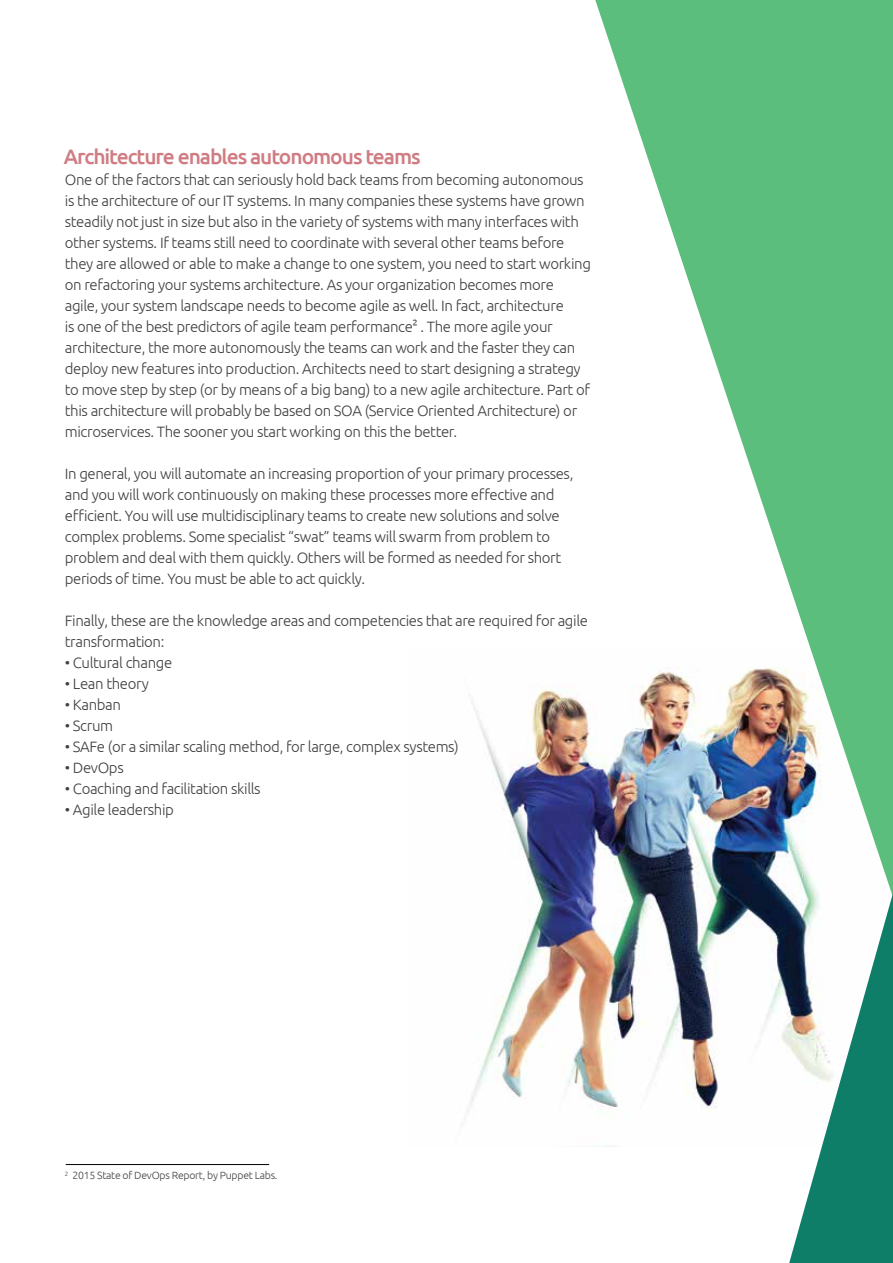
<style>
.page{position:relative;width:893px;height:1263px;background:#fff}
.page>*{position:absolute;margin:0;border:0;box-sizing:border-box;transform-origin:0 0}
.t1{font:500 21px "Ubuntu";letter-spacing:-.05em;color:#cf7c83}
.t2{font:300 15px/21px "Ubuntu";letter-spacing:-.025em;color:#414042}
.t3{font:300 10.5px "Ubuntu";letter-spacing:-.025em;color:#414042}
</style>
<div class="page">
<img style="left:467px;top:685px;width:322px;height:461px">
<svg style="left:595px;top:0;width:298px;height:897px;fill:#5cbe7d"></svg>
<hr style="left:66px;top:1164px;width:203px;height:1px;background:#000">
<svg style="left:789px;top:893px;width:104px;height:370px"></svg>
<h1 class="t1" style="left:64px;top:143px;width:358px">Architecture enables autonomous teams</h1>
<p class="t2" style="left:65px;top:169px;width:528px">One of the factors that can seriously hold back teams from becoming autonomous is the architecture of our IT systems. In many companies these systems have grown steadily not just in size but also in the variety of systems with many interfaces with other systems. If teams still need to coordinate with several other teams before they are allowed or able to make a change to one system, you need to start working on refactoring your systems architecture. As your organization becomes more agile, your system landscape needs to become agile as well. In fact, architecture<br>is one of the best predictors of agile team performance2 . The more agile your architecture, the more autonomously the teams can work and the faster they can deploy new features into production. Architects need to start designing a strategy to move step by step (or by means of a big bang) to a new agile architecture. Part of this architecture will probably be based on SOA (Service Oriented Architecture) or microservices. The sooner you start working on this the better.</p>
<p class="t2" style="left:65px;top:463px;width:510px">In general, you will automate an increasing proportion of your primary processes, and you will work continuously on making these processes more effective and efficient. You will use multidisciplinary teams to create new solutions and solve complex problems. Some specialist “swat” teams will swarm from problem to problem and deal with them quickly. Others will be formed as needed for short periods of time. You must be able to act quickly.</p>
<p class="t2" style="left:65px;top:610px;width:525px">Finally, these are the knowledge areas and competencies that are required for agile transformation:</p>
<p class="t2" style="left:65px;top:652px;width:109px">• Cultural change</p>
<p class="t2" style="left:65px;top:673px;width:85px">• Lean theory</p>
<p class="t2" style="left:65px;top:694px;width:58px">• Kanban</p>
<p class="t2" style="left:65px;top:715px;width:50px">• Scrum</p>
<p class="t2" style="left:65px;top:736px;width:395px">• SAFe (or a similar scaling method, for large, complex systems)</p>
<p class="t2" style="left:65px;top:757px;width:60px">• DevOps</p>
<p class="t2" style="left:65px;top:778px;width:197px">• Coaching and facilitation skills</p>
<p class="t2" style="left:65px;top:799px;width:111px">• Agile leadership</p>
<p class="t3" style="left:65px;top:1169px;width:214px"><sup>2</sup> 2015 State of DevOps Report, by Puppet Labs.</p>
</div>
